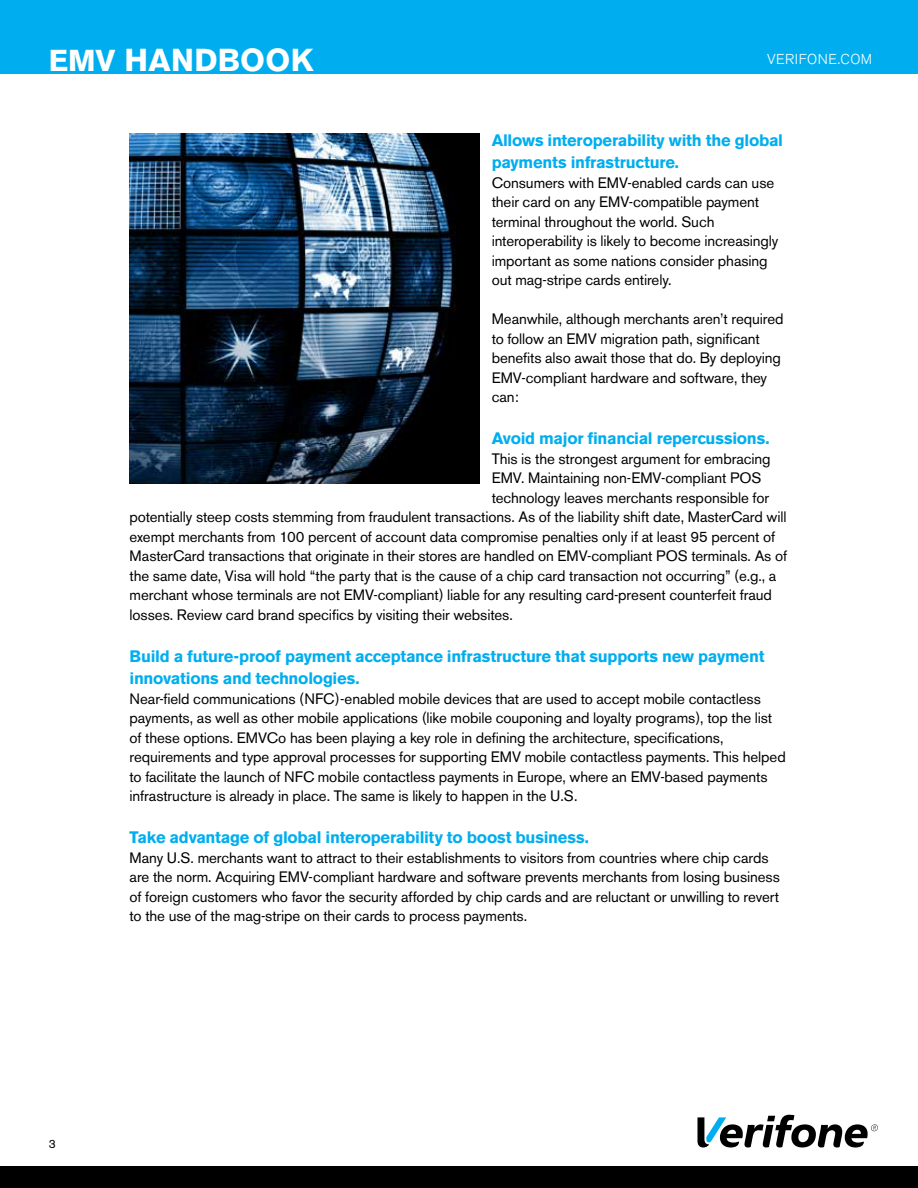
<style>
.page{position:relative;width:918px;height:1188px;background:#fff}
.page>*{position:absolute;margin:0;border:0;box-sizing:border-box;transform-origin:0 0}
.t1{font:700 31.5px "Akzidenz Grotesk BE";letter-spacing:.01em;color:#fff}
.t2{font:700 16.5px/22.5px "Akzidenz Grotesk BE";letter-spacing:-.015em;color:#00aeef}
.t3{font:15px/19.5px "Akzidenz Grotesk BE";letter-spacing:-.005em;color:#000}
.t4{font:300 14.25px "Akzidenz Grotesk BE";letter-spacing:.035em;color:#fff}
.t5{font:12px "Akzidenz Grotesk BE";color:#000}
.s1{font-size:30px}
</style>
<div class="page">
<svg style="left:698px;top:1115px;width:180px;height:33px"></svg>
<div style="left:0;top:0;width:918px;height:74px;background:#00aeef"></div>
<div style="left:0;top:1166px;width:918px;height:22px;background:#000"></div>
<img style="left:130px;top:133px;width:350px;height:350px">
<h1 class="t1" style="left:49px;top:42px;width:266px"><span class="s1">EMV</span> HANDBOOK</h1>
<p class="t4" style="left:767px;top:51px;width:107px">VERIFONE.COM</p>
<p class="t2" style="left:492px;top:129px;width:293px">Allows interoperability with the global payments infrastructure.</p>
<p class="t3" style="left:492px;top:173px;width:288px">Consumers with EMV-enabled cards can use their card on any EMV-compatible payment terminal throughout the world. Such interoperability is likely to become increasingly important as some nations consider phasing out mag-stripe cards entirely.</p>
<p class="t3" style="left:492px;top:309px;width:294px">Meanwhile, although merchants aren’t required to follow an EMV migration path, significant benefits also await those that do. By deploying EMV-compliant hardware and software, they can:</p>
<p class="t2" style="left:492px;top:427px;width:279px">Avoid major financial repercussions.</p>
<p class="t3" style="left:492px;top:449px;width:280px">This is the strongest argument for embracing</p>
<p class="t3" style="left:492px;top:468px;width:271px">EMV. Maintaining non-EMV-compliant POS</p>
<p class="t3" style="left:492px;top:488px;width:279px">technology leaves merchants responsible for</p>
<p class="t3" style="left:130px;top:507px;width:658px">potentially steep costs stemming from fraudulent transactions. As of the liability shift date, MasterCard will</p>
<p class="t3" style="left:130px;top:527px;width:647px">exempt merchants from 100 percent of account data compromise penalties only if at least 95 percent of</p>
<p class="t3" style="left:130px;top:546px;width:659px">MasterCard transactions that originate in their stores are handled on EMV-compliant POS terminals. As of</p>
<p class="t3" style="left:130px;top:566px;width:648px">the same date, Visa will hold “the party that is the cause of a chip card transaction not occurring” (e.g., a</p>
<p class="t3" style="left:130px;top:585px;width:644px">merchant whose terminals are not EMV-compliant) liable for any resulting card-present counterfeit fraud</p>
<p class="t3" style="left:130px;top:605px;width:385px">losses. Review card brand specifics by visiting their websites.</p>
<p class="t2" style="left:130px;top:645px;width:636px">Build a future-proof payment acceptance infrastructure that supports new payment innovations and technologies.</p>
<p class="t3" style="left:130px;top:689px;width:658px">Near-field communications (NFC)-enabled mobile devices that are used to accept mobile contactless payments, as well as other mobile applications (like mobile couponing and loyalty programs), top the list of these options. EMVCo has been playing a key role in defining the architecture, specifications, requirements and type approval processes for supporting EMV mobile contactless payments. This helped to facilitate the launch of NFC mobile contactless payments in Europe, where an EMV-based payments infrastructure is already in place. The same is likely to happen in the U.S.</p>
<p class="t2" style="left:130px;top:826px;width:461px">Take advantage of global interoperability to boost business.</p>
<p class="t3" style="left:130px;top:848px;width:652px">Many U.S. merchants want to attract to their establishments to visitors from countries where chip cards are the norm. Acquiring EMV-compliant hardware and software prevents merchants from losing business of foreign customers who favor the security afforded by chip cards and are reluctant or unwilling to revert to the use of the mag-stripe on their cards to process payments.</p>
<p class="t5" style="left:49px;top:1137px;width:8px">3</p>
</div>
